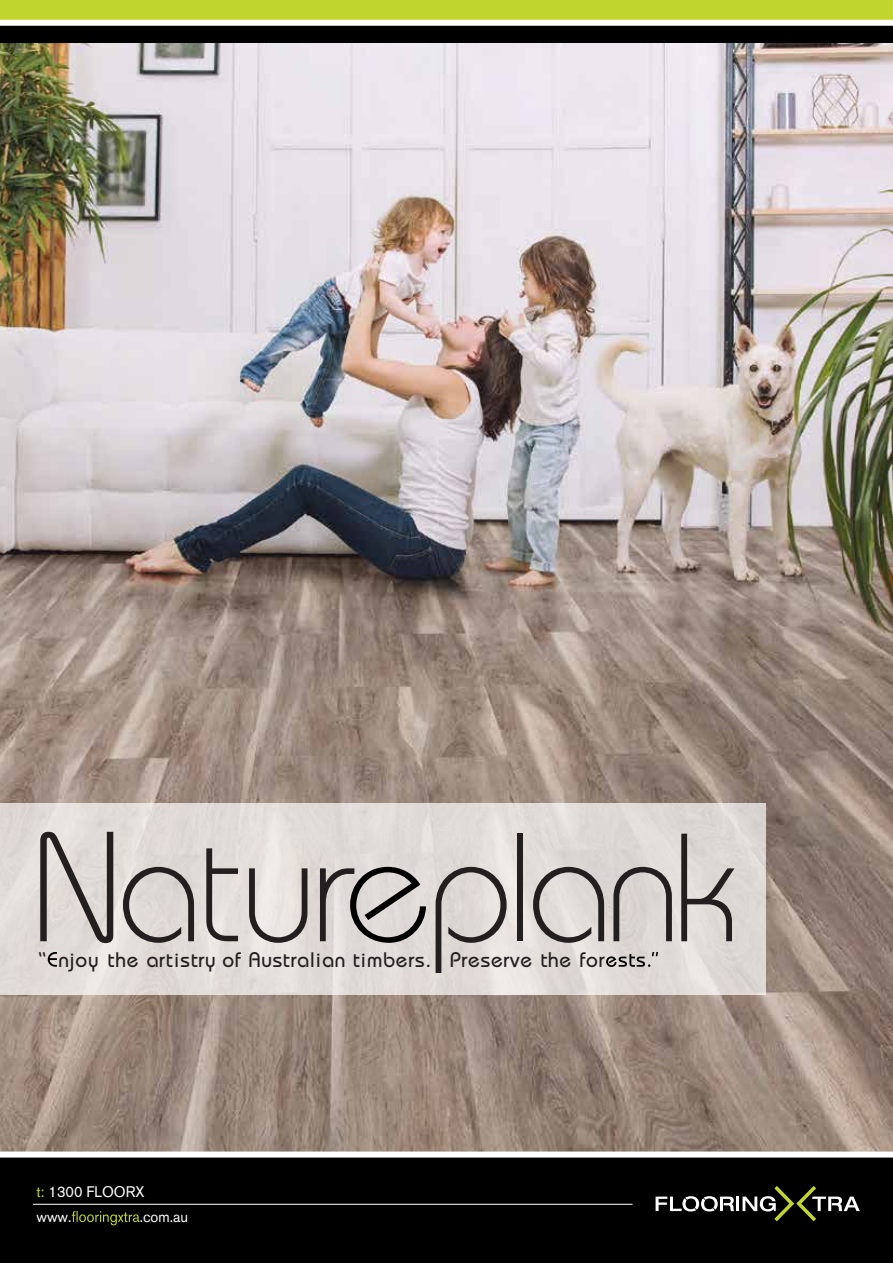
<style>
.page{position:relative;width:893px;height:1263px;background:#fff}
.page>*{position:absolute;margin:0;border:0;box-sizing:border-box;transform-origin:0 0}
.t1{font:300 153.75px "Bauhaus Std";letter-spacing:-.05em;color:#231f20}
.t2{font:500 21.15px "Bauhaus Std";letter-spacing:.04em;color:#231f20}
.t3{font:15.15px/24.5px "Akzidenz Grotesk BE";color:#fff;scale:.96 1}
.s1{color:#c1d82f}
</style>
<div class="page">
<img style="left:0;top:43px;width:893px;height:1108px">
<div style="left:0;top:1156px;width:893px;height:107px;background:#000"></div>
<hr style="left:736px;top:1196px;width:3px;height:15px;background:#fff">
<svg style="left:742px;top:1186px;width:118px;height:35px"></svg>
<svg style="left:656px;top:1196px;width:78px;height:15px"></svg>
<hr style="left:33px;top:1204px;width:599px;height:1px;background:#fff">
<svg style="left:72px;top:1211px;width:67px;height:14px"></svg>
<div style="left:0;top:0;width:893px;height:21px;background:#c1d52f"></div>
<div style="left:0;top:21px;width:893px;height:22px;background:#000"></div>
<div style="left:0;top:20px;width:893px;height:6px;background:#fff"></div>
<div style="left:0;top:804px;width:765px;height:191px;background:#e1dbd8"></div>
<svg style="left:350px;top:867px;width:76px;height:76px"></svg>
<svg style="left:48px;top:952px;width:9px;height:15px"></svg>
<svg style="left:606px;top:952px;width:52px;height:15px"></svg>
<div style="left:0;top:1151px;width:893px;height:6px;background:#fff"></div>
<h1 class="t1" style="left:30px;top:832px;width:325px">Natur</h1>
<p class="t2" style="left:38px;top:952px;width:568px">“ njoy the artistry of Australian timbers. Preserve the for</p>
<h1 class="t1" style="left:426px;top:832px;width:315px">plank</h1>
<p class="t3" style="left:36px;top:1181px;width:114px"><span class="s1">t:</span> 1300 FLOORX www.</p>
<p class="t3" style="left:140px;top:1206px;width:52px">.com.au</p>
</div>
